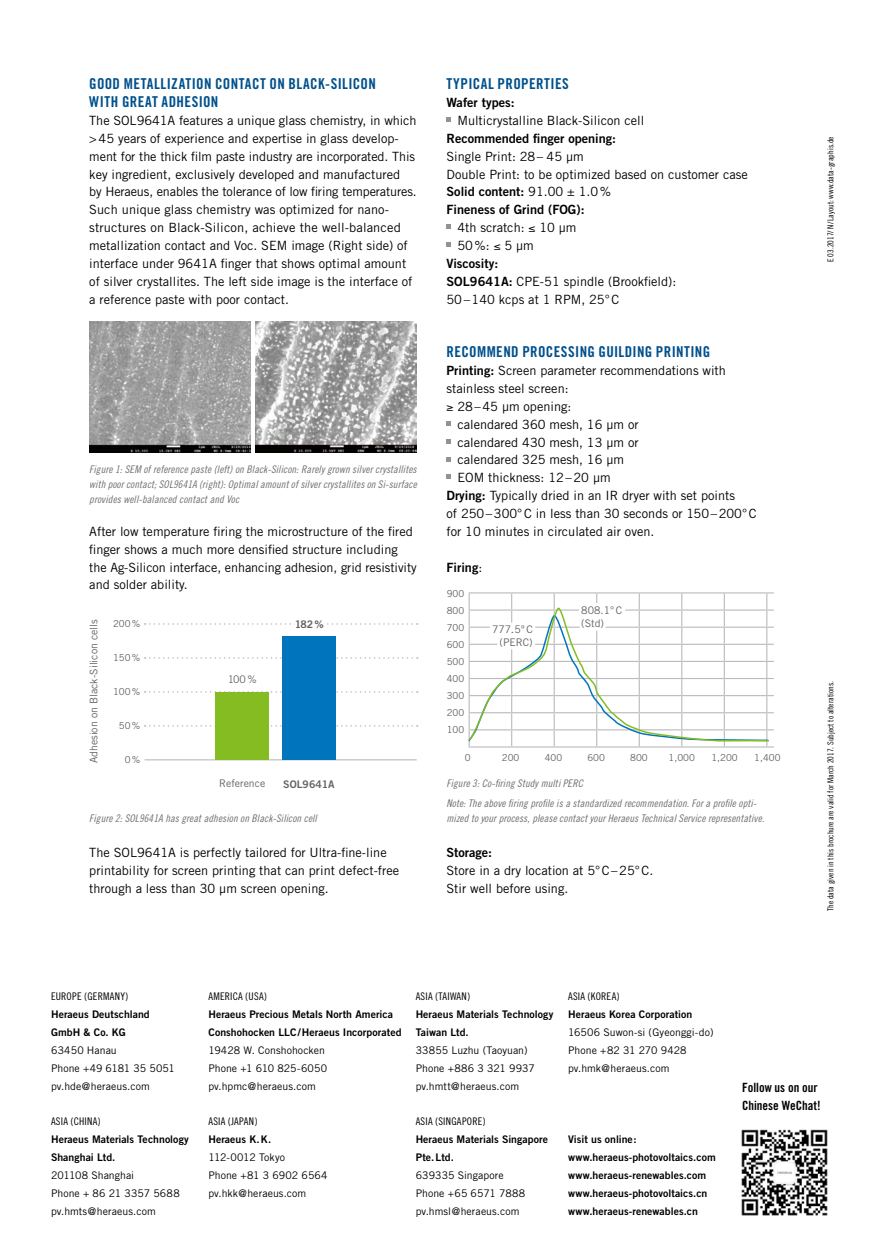
<style>
.page{position:relative;width:876px;height:1246px;background:#fff}
.page>*{position:absolute;margin:0;border:0;box-sizing:border-box;transform-origin:0 0}
.t1{font:15px/17.9px "Trade Gothic Bold Cond Twenty";letter-spacing:.025em;color:#00508c}
.t2{font:12.75px/17.9px "Trade Gothic";color:#000}
.t3{font:12.75px/17.9px "Trade Gothic Bold Two";color:#000}
.t4{font:12.75px/17.9px "Trade Gothic Bold Cond Twenty";color:#000}
.t5{font:10.5px/15px "Trade Gothic Cond Eighteen Obl";letter-spacing:.01em;color:#6f6f6e;text-align:justify}
.t6{font:10.5px/17.9px "Trade Gothic";letter-spacing:.005em;color:#000}
.t7{font:10.5px/17.9px "Trade Gothic Bold Two";letter-spacing:.005em;color:#000}
.t8{font:10.5px "Trade Gothic Cond Eighteen";letter-spacing:.02em;color:#000}
.t9{font:10.5px/13px "Trade Gothic";color:#636362}
.t10{font:10.5px "Trade Gothic Bold Two";color:#636362}
.t11{font:9.6px/17.1px "Trade Gothic";color:#636362;text-align:justify}
.t12{font:8.25px "Trade Gothic Cond Eighteen";color:#000}
.s1{font-family:"Trade Gothic"}
.s2{font-family:"Trade Gothic Bold Two"}
</style>
<div class="page">
<svg style="left:446px;top:118px;width:5px;height:4px"></svg>
<svg style="left:446px;top:225px;width:5px;height:4px"></svg>
<svg style="left:446px;top:243px;width:5px;height:4px"></svg>
<svg style="left:446px;top:421px;width:5px;height:5px"></svg>
<svg style="left:446px;top:439px;width:5px;height:4px"></svg>
<svg style="left:446px;top:457px;width:5px;height:4px"></svg>
<svg style="left:446px;top:475px;width:5px;height:4px"></svg>
<img style="left:89px;top:321px;width:162px;height:131px">
<img style="left:255px;top:321px;width:162px;height:131px">
<svg style="left:145px;top:657px;width:273px;height:2px"></svg>
<svg style="left:145px;top:691px;width:273px;height:2px"></svg>
<svg style="left:145px;top:725px;width:273px;height:2px"></svg>
<hr style="left:145px;top:759px;width:272px;height:1px;background:#b9babb">
<div style="left:216px;top:692px;width:53px;height:68px;background:#85bc22"></div>
<div style="left:283px;top:636px;width:53px;height:124px;background:#0075be"></div>
<svg style="left:145px;top:623px;width:273px;height:2px"></svg>
<svg style="left:468px;top:592px;width:306px;height:155px"></svg>
<img style="left:741px;top:1129px;width:87px;height:87px">
<p class="t1" style="left:89px;top:75px;width:288px">GOOD METALLIZATION CONTACT ON BLACK-SILICON<br>WITH GREAT ADHESION</p>
<p class="t2" style="left:89px;top:111px;width:329px">The SOL9641A features a unique glass chemistry, in which &gt;45 years of experience and expertise in glass develop&shy;ment for the thick film paste industry are incorporated. This key ingredient, exclusively developed and manufactured<br>by Heraeus, enables the tolerance of low firing temperatures.<br>Such unique glass chemistry was optimized for nano&shy;structures on Black-Silicon, achieve the well-balanced metallization contact and Voc. SEM image (Right side) of interface under 9641A finger that shows optimal amount of silver crystallites. The left side image is the interface of a reference paste with poor contact.</p>
<p class="t5" style="left:89px;top:461px;width:329px">Figure 1: SEM of reference paste (left) on Black-Silicon: Rarely grown silver crystallites with poor contact; SOL9641A (right): Optimal amount of silver crystallites on Si-surface provides well-balanced contact and Voc</p>
<p class="t2" style="left:89px;top:522px;width:329px">After low temperature firing the microstructure of the fired finger shows a much more densified structure including the Ag-Silicon interface, enhancing adhesion, grid resistivity and solder ability.</p>
<p class="t9" style="left:87px;top:763px;width:146px;rotate:-90deg">Adhesion on Black-Silicon cells</p>
<p class="t11" style="left:113px;top:615px;width:29px">200%</p>
<p class="t11" style="left:113px;top:649px;width:29px">150%</p>
<p class="t11" style="left:113px;top:683px;width:29px">100%</p>
<p class="t11" style="left:119px;top:717px;width:23px">50%</p>
<p class="t11" style="left:125px;top:751px;width:17px">0%</p>
<p class="t9" style="left:228px;top:672px;width:30px">100%</p>
<p class="t10" style="left:295px;top:618px;width:31px">182%</p>
<p class="t9" style="left:219px;top:777px;width:48px">Reference</p>
<p class="t10" style="left:283px;top:777px;width:53px">SOL9641A</p>
<p class="t5" style="left:89px;top:810px;width:229px">Figure 2: SOL9641A has great adhesion on Black-Silicon cell</p>
<p class="t2" style="left:89px;top:844px;width:311px">The SOL9641A is perfectly tailored for Ultra-fine-line printability for screen printing that can print defect-free through a less than 30 μm screen opening.</p>
<p class="t1" style="left:446px;top:75px;width:124px">TYPICAL PROPERTIES</p>
<p class="t3" style="left:446px;top:93px;width:70px">Wafer types:</p>
<p class="t2" style="left:457px;top:111px;width:189px">Multicrystalline Black-Silicon cell</p>
<p class="t3" style="left:446px;top:129px;width:171px">Recommended finger opening:</p>
<p class="t2" style="left:446px;top:147px;width:303px">Single Print: 28– 45 μm<br>Double Print: to be optimized based on customer case</p>
<p class="t3" style="left:446px;top:183px;width:166px">Solid content: <span class="s1">91.00 ± 1.0%<br></span>Fineness of Grind (FOG):</p>
<p class="t2" style="left:457px;top:219px;width:121px">4th scratch: ≤ 10 μm<br>50%: ≤ 5 μm</p>
<p class="t3" style="left:446px;top:254px;width:53px">Viscosity:</p>
<p class="t2" style="left:446px;top:272px;width:231px"><span class="s2">SOL9641A:</span> CPE-51 spindle (Brookfield):<br>50–140 kcps at 1 RPM, 25°C</p>
<p class="t1" style="left:446px;top:343px;width:265px">RECOMMEND PROCESSING GUILDING PRINTING</p>
<p class="t2" style="left:446px;top:361px;width:281px"><span class="s2">Printing:</span> Screen parameter recommendations with</p>
<p class="t2" style="left:446px;top:379px;width:124px">stainless steel screen:</p>
<p class="t2" style="left:446px;top:397px;width:126px">≥ 28–45 μm opening:</p>
<p class="t2" style="left:457px;top:415px;width:183px">calendared 360 mesh, 16 μm or</p>
<p class="t2" style="left:457px;top:433px;width:183px">calendared 430 mesh, 13 μm or</p>
<p class="t2" style="left:457px;top:451px;width:168px">calendared 325 mesh, 16 μm</p>
<p class="t2" style="left:457px;top:469px;width:155px">EOM thickness: 12–20 μm</p>
<p class="t2" style="left:446px;top:486px;width:290px"><span class="s2">Drying:</span> Typically dried in an IR dryer with set points</p>
<p class="t2" style="left:446px;top:504px;width:312px">of 250–300°C in less than 30 seconds or 150–200°C</p>
<p class="t2" style="left:446px;top:522px;width:209px">for 10 minutes in circulated air oven.</p>
<p class="t3" style="left:446px;top:558px;width:37px">Firing<span class="s1">:</span></p>
<p class="t11" style="left:447px;top:585px;width:19px">900<br>800<br>700<br>600<br>500<br>400<br>300<br>200<br>100</p>
<p class="t9" style="left:492px;top:623px;width:42px;text-align:right">777.5°C (PERC)</p>
<p class="t9" style="left:581px;top:603px;width:42px">808.1°C (Std)</p>
<p class="t11" style="left:465px;top:748px;width:7px">0</p>
<p class="t11" style="left:502px;top:748px;width:19px">200</p>
<p class="t11" style="left:545px;top:748px;width:19px">400</p>
<p class="t11" style="left:587px;top:748px;width:19px">600</p>
<p class="t11" style="left:630px;top:748px;width:19px">800</p>
<p class="t11" style="left:669px;top:748px;width:28px">1,000</p>
<p class="t11" style="left:711px;top:748px;width:28px">1,200</p>
<p class="t11" style="left:754px;top:748px;width:28px">1,400</p>
<p class="t5" style="left:446px;top:774px;width:312px;line-height:19.2px">Figure 3: Co-firing Study multi PERC<br>Note: The above firing profile is a standardized recommendation. For a profile opti-</p>
<p class="t5" style="left:446px;top:810px;width:319px">mized to your process, please contact your Heraeus Technical Service representative.</p>
<p class="t3" style="left:446px;top:844px;width:47px">Storage:</p>
<p class="t2" style="left:446px;top:861px;width:208px">Store in a dry location at 5°C–25°C.<br>Stir well before using.</p>
<p class="t12" style="left:826px;top:262px;width:127px;rotate:-90deg">E 03.2017/N/Layout: www.data-graphis.de</p>
<p class="t12" style="left:826px;top:911px;width:231px;rotate:-90deg">The data given in this brochure are valid for March 2017. Subject to alterations.</p>
<p class="t8" style="left:51px;top:990px;width:79px">EUROPE (GERMANY)</p>
<p class="t7" style="left:51px;top:1005px;width:100px">Heraeus Deutschland<br>GmbH &amp; Co. KG</p>
<p class="t6" style="left:51px;top:1041px;width:125px">63450 Hanau<br>Phone +49 6181 35 5051 pv.hde@heraeus.com</p>
<p class="t8" style="left:51px;top:1115px;width:51px">ASIA (CHINA)</p>
<p class="t7" style="left:51px;top:1130px;width:139px">Heraeus Materials Technology<br>Shanghai Ltd.</p>
<p class="t6" style="left:51px;top:1166px;width:130px">201108 Shanghai<br>Phone + 86 21 3357 5688 pv.hmts@heraeus.com</p>
<p class="t8" style="left:208px;top:990px;width:60px">AMERICA (USA)</p>
<p class="t7" style="left:208px;top:1005px;width:195px">Heraeus Precious Metals North America<br>Conshohocken LLC/Heraeus Incorporated</p>
<p class="t6" style="left:208px;top:1041px;width:120px">19428 W. Conshohocken<br>Phone +1 610 825-6050 pv.hpmc@heraeus.com</p>
<p class="t8" style="left:208px;top:1115px;width:51px">ASIA (JAPAN)</p>
<p class="t7" style="left:208px;top:1130px;width:64px">Heraeus K.K.</p>
<p class="t6" style="left:208px;top:1148px;width:121px">112-0012 Tokyo<br>Phone +81 3 6902 6564 pv.hkk@heraeus.com</p>
<p class="t8" style="left:416px;top:990px;width:56px">ASIA (TAIWAN)</p>
<p class="t7" style="left:416px;top:1005px;width:139px">Heraeus Materials Technology<br>Taiwan Ltd.</p>
<p class="t6" style="left:416px;top:1041px;width:121px">33855 Luzhu (Taoyuan)<br>Phone +886 3 321 9937 pv.hmtt@heraeus.com</p>
<p class="t8" style="left:416px;top:1115px;width:71px">ASIA (SINGAPORE)</p>
<p class="t7" style="left:416px;top:1130px;width:134px">Heraeus Materials Singapore<br>Pte.Ltd.</p>
<p class="t6" style="left:416px;top:1166px;width:111px">639335 Singapore<br>Phone +65 6571 7888 pv.hmsl@heraeus.com</p>
<p class="t8" style="left:568px;top:990px;width:53px">ASIA (KOREA)</p>
<p class="t7" style="left:568px;top:1005px;width:126px">Heraeus Korea Corporation</p>
<p class="t6" style="left:568px;top:1023px;width:147px">16506 Suwon-si (Gyeonggi-do)<br>Phone +82 31 270 9428 pv.hmk@heraeus.com</p>
<p class="t7" style="left:568px;top:1130px;width:149px">Visit us online: www.heraeus-photovoltaics.com www.heraeus-renewables.com www.heraeus-photovoltaics.cn www.heraeus-renewables.cn</p>
<p class="t4" style="left:742px;top:1078px;width:80px">Follow us on our<br>Chinese WeChat!</p>
</div>
